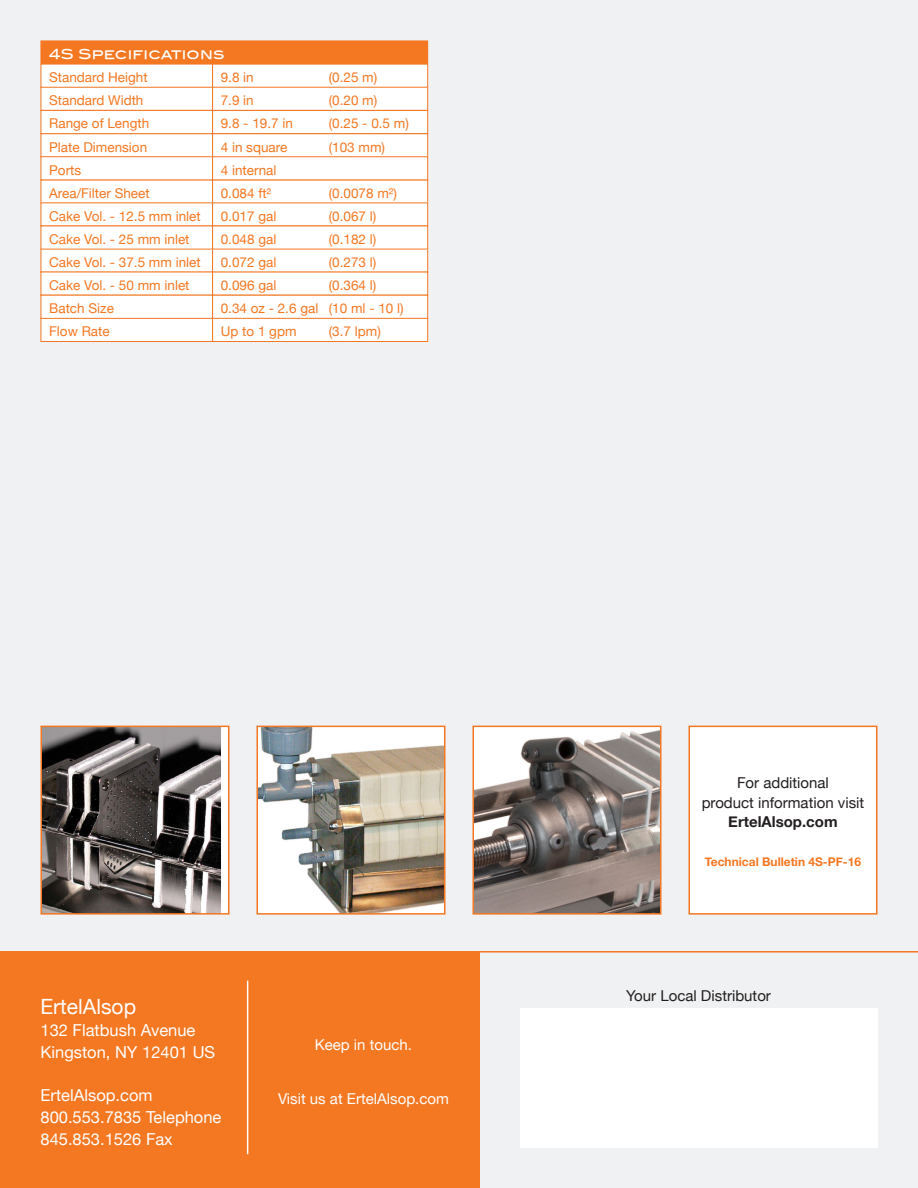
<style>
.page{position:relative;width:918px;height:1188px;background:#f0f1f2}
.page>*{position:absolute;margin:0;border:0;box-sizing:border-box;transform-origin:0 0}
.t1{font:21px "Helvetica Neue";color:#fff}
.t2{font:16.5px "Helvetica Neue";color:#fff}
.BulletCopy{font:15px/19.5px "Helvetica Neue";color:#231f20;text-align:center}
.t3{font:15px "Helvetica Neue";color:#fff}
.t4{font:700 15px "Helvetica Neue";color:#231f20}
.t5{font:13.95px "Blair Md ITCTT Medium";letter-spacing:.02em;color:#fff}
.BulletCopy-2{font:13.5px "Helvetica Neue";color:#f47721}
.Bulletin{font:700 12px "Helvetica Neue";color:#f47721}
</style>
<div class="page">
<div style="left:41px;top:726px;width:188px;height:188px;background:#fff"></div>
<img style="left:43px;top:729px;width:177px;height:183px">
<div style="left:40px;top:726px;width:190px;height:189px;border:2px solid #f47721"></div>
<img style="left:259px;top:729px;width:184px;height:183px">
<div style="left:256px;top:726px;width:190px;height:189px;border:2px solid #f47721"></div>
<img style="left:475px;top:729px;width:184px;height:183px">
<div style="left:472px;top:726px;width:190px;height:189px;border:2px solid #f47721"></div>
<div style="left:0;top:952px;width:479px;height:236px;background:#f47721"></div>
<div style="left:520px;top:1008px;width:358px;height:140px;background:#fff"></div>
<hr style="left:0;top:951px;width:918px;height:2px;background:#f47721">
<hr style="left:247px;top:981px;width:1px;height:173px;background:#fff">
<div style="left:689px;top:726px;width:188px;height:188px;background:#fff"></div>
<div style="left:688px;top:726px;width:190px;height:189px;border:2px solid #f47721"></div>
<div style="left:213px;top:180px;width:215px;height:23px;background:#fff"></div>
<div style="left:213px;top:134px;width:215px;height:23px;background:#fff"></div>
<div style="left:213px;top:157px;width:215px;height:23px;background:#fff"></div>
<div style="left:212px;top:156px;width:216px;height:24px;border:1px solid #f47721"></div>
<div style="left:213px;top:249px;width:215px;height:23px;background:#fff"></div>
<div style="left:213px;top:203px;width:215px;height:23px;background:#fff"></div>
<div style="left:212px;top:202px;width:216px;height:24px;border:1px solid #f47721"></div>
<div style="left:213px;top:226px;width:215px;height:23px;background:#fff"></div>
<div style="left:213px;top:272px;width:215px;height:23px;background:#fff"></div>
<div style="left:41px;top:180px;width:172px;height:23px;background:#fff"></div>
<div style="left:41px;top:134px;width:172px;height:23px;background:#fff"></div>
<div style="left:41px;top:157px;width:172px;height:23px;background:#fff"></div>
<div style="left:41px;top:156px;width:172px;height:24px;border:1px solid #f47721"></div>
<div style="left:41px;top:249px;width:172px;height:23px;background:#fff"></div>
<div style="left:41px;top:203px;width:172px;height:23px;background:#fff"></div>
<div style="left:41px;top:226px;width:172px;height:23px;background:#fff"></div>
<div style="left:41px;top:225px;width:172px;height:25px;border:1px solid #f47721"></div>
<div style="left:41px;top:272px;width:172px;height:23px;background:#fff"></div>
<div style="left:213px;top:87px;width:215px;height:23px;background:#fff"></div>
<div style="left:213px;top:64px;width:215px;height:23px;background:#fff"></div>
<div style="left:213px;top:110px;width:215px;height:24px;background:#fff"></div>
<div style="left:212px;top:110px;width:216px;height:24px;border:1px solid #f47721"></div>
<div style="left:41px;top:87px;width:172px;height:23px;background:#fff"></div>
<div style="left:41px;top:64px;width:172px;height:23px;background:#fff"></div>
<div style="left:41px;top:64px;width:172px;height:24px;border:1px solid #f47721"></div>
<div style="left:41px;top:110px;width:172px;height:24px;background:#fff"></div>
<div style="left:41px;top:110px;width:172px;height:24px;border:1px solid #f47721"></div>
<div style="left:213px;top:318px;width:215px;height:23px;background:#fff"></div>
<div style="left:212px;top:318px;width:216px;height:24px;border:1px solid #f47721"></div>
<div style="left:213px;top:295px;width:215px;height:23px;background:#fff"></div>
<div style="left:212px;top:295px;width:216px;height:24px;border:1px solid #f47721"></div>
<div style="left:41px;top:318px;width:172px;height:23px;background:#fff"></div>
<div style="left:41px;top:318px;width:172px;height:24px;border:1px solid #f47721"></div>
<div style="left:41px;top:295px;width:172px;height:23px;background:#fff"></div>
<div style="left:41px;top:295px;width:172px;height:24px;border:1px solid #f47721"></div>
<div style="left:41px;top:41px;width:387px;height:22px;background:#f47721"></div>
<div style="left:41px;top:40px;width:387px;height:24px;border:1px solid #f47721"></div>
<p class="t5" style="left:49px;top:45px;width:177px">4S SPECIFICATIONS</p>
<p class="BulletCopy-2" style="left:49px;top:68px;width:100px">Standard Height</p>
<p class="BulletCopy-2" style="left:49px;top:114px;width:102px">Range of Length</p>
<p class="BulletCopy-2" style="left:49px;top:91px;width:96px">Standard Width</p>
<p class="BulletCopy-2" style="left:221px;top:68px;width:35px">9.8 in</p>
<p class="BulletCopy-2" style="left:329px;top:68px;width:50px">(0.25 m)</p>
<p class="BulletCopy-2" style="left:221px;top:114px;width:74px">9.8 - 19.7 in</p>
<p class="BulletCopy-2" style="left:329px;top:114px;width:82px">(0.25 - 0.5 m)</p>
<p class="BulletCopy-2" style="left:221px;top:91px;width:35px">7.9 in</p>
<p class="BulletCopy-2" style="left:329px;top:91px;width:50px">(0.20 m)</p>
<p class="BulletCopy-2" style="left:49px;top:137px;width:100px">Plate Dimension</p>
<p class="BulletCopy-2" style="left:49px;top:160px;width:33px">Ports</p>
<p class="BulletCopy-2" style="left:221px;top:137px;width:68px">4 in square</p>
<p class="BulletCopy-2" style="left:329px;top:137px;width:58px">(103 mm)</p>
<p class="BulletCopy-2" style="left:221px;top:160px;width:57px">4 internal</p>
<p class="BulletCopy-2" style="left:49px;top:183px;width:102px">Area/Filter Sheet</p>
<p class="BulletCopy-2" style="left:221px;top:183px;width:52px">0.084 ft²</p>
<p class="BulletCopy-2" style="left:329px;top:183px;width:70px">(0.0078 m²)</p>
<p class="BulletCopy-2" style="left:49px;top:206px;width:153px">Cake Vol. - 12.5 mm inlet</p>
<p class="BulletCopy-2" style="left:49px;top:229px;width:142px">Cake Vol. - 25 mm inlet</p>
<p class="BulletCopy-2" style="left:49px;top:275px;width:142px">Cake Vol. - 50 mm inlet</p>
<p class="BulletCopy-2" style="left:49px;top:253px;width:153px">Cake Vol. - 37.5 mm inlet</p>
<p class="BulletCopy-2" style="left:221px;top:206px;width:57px">0.017 gal</p>
<p class="BulletCopy-2" style="left:329px;top:206px;width:49px">(0.067 l)</p>
<p class="BulletCopy-2" style="left:221px;top:229px;width:57px">0.048 gal</p>
<p class="BulletCopy-2" style="left:329px;top:229px;width:49px">(0.182 l)</p>
<p class="BulletCopy-2" style="left:221px;top:275px;width:57px">0.096 gal</p>
<p class="BulletCopy-2" style="left:329px;top:275px;width:49px">(0.364 l)</p>
<p class="BulletCopy-2" style="left:221px;top:253px;width:57px">0.072 gal</p>
<p class="BulletCopy-2" style="left:329px;top:253px;width:49px">(0.273 l)</p>
<p class="BulletCopy-2" style="left:49px;top:299px;width:66px">Batch Size</p>
<p class="BulletCopy-2" style="left:221px;top:299px;width:184px">0.34 oz - 2.6 gal (10 ml - 10 l)</p>
<p class="BulletCopy-2" style="left:49px;top:322px;width:62px">Flow Rate</p>
<p class="BulletCopy-2" style="left:221px;top:322px;width:77px">Up to 1 gpm</p>
<p class="BulletCopy-2" style="left:329px;top:322px;width:54px">(3.7 lpm)</p>
<p class="t1" style="left:40px;top:992px;width:97px">ErtelAlsop</p>
<p class="t2" style="left:40px;top:1018px;width:156px">132 Flatbush Avenue</p>
<p class="t2" style="left:40px;top:1040px;width:176px">Kingston, NY 12401 US</p>
<p class="t2" style="left:40px;top:1083px;width:114px">ErtelAlsop.com</p>
<p class="t2" style="left:40px;top:1105px;width:182px">800.553.7835 Telephone</p>
<p class="t2" style="left:40px;top:1127px;width:134px">845.853.1526 Fax</p>
<p class="t3" style="left:315px;top:1034px;width:99px">Keep in touch.</p>
<p class="t3" style="left:278px;top:1088px;width:172px">Visit us at ErtelAlsop.com</p>
<p class="BulletCopy" style="left:702px;top:774px;width:164px">For additional<br>product information visit</p>
<p class="t4" style="left:728px;top:810px;width:111px">ErtelAlsop.com</p>
<p class="Bulletin" style="left:705px;top:853px;width:158px">Technical Bulletin 4S-PF-16</p>
<p class="BulletCopy" style="left:626px;top:987px;width:146px">Your Local Distributor</p>
</div>
